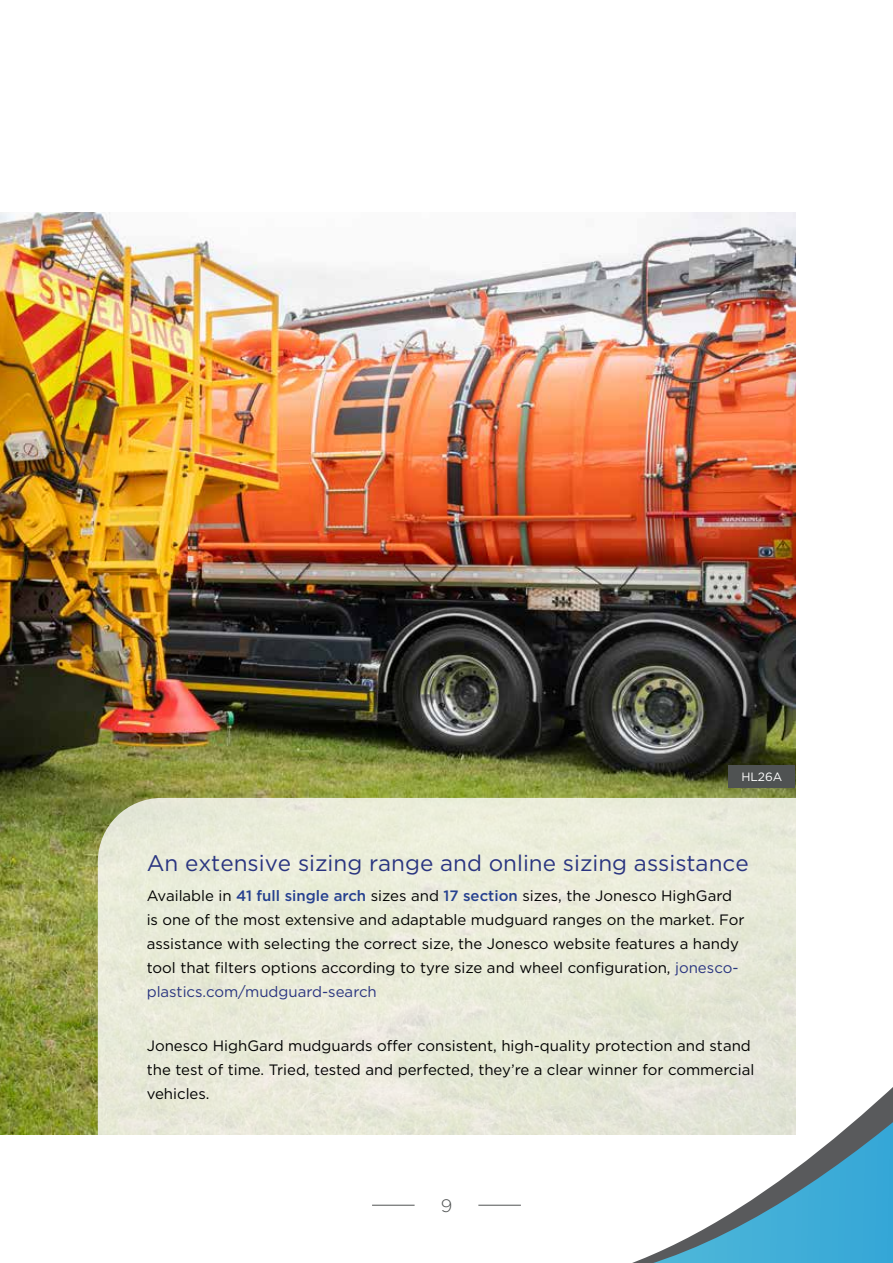
<style>
.page{position:relative;width:893px;height:1263px;background:#fff}
.page>*{position:absolute;margin:0;border:0;box-sizing:border-box;transform-origin:0 0}
.t1{font:22.5px "Gotham";color:#2a3580}
.t2{font:300 18px "Gotham";color:#4f5252}
.t3{font:15px/24px "Gotham";color:#000}
.t4{font:12px "Gotham";color:#fff}
.s1{font-weight:500;color:#25408f}
.s2{color:#2a3580}
</style>
<div class="page">
<svg style="left:632px;top:1094px;width:261px;height:169px"></svg>
<img style="left:0;top:213px;width:795px;height:922px">
<div style="left:728px;top:765px;width:67px;height:22px;background:#4f5252"></div>
<svg style="left:98px;top:798px;width:706px;height:358px;background:#e9eadb"></svg>
<hr style="left:478px;top:1205px;width:43px;height:1px;background:#4f5252">
<hr style="left:372px;top:1205px;width:43px;height:1px;background:#4f5252">
<p class="t4" style="left:741px;top:769px;width:42px">HL26A</p>
<h1 class="t1" style="left:147px;top:849px;width:603px">An extensive sizing range and online sizing assistance</h1>
<p class="t3" style="left:147px;top:884px;width:599px">Available in <span class="s1">41 full single arch</span> sizes and <span class="s1">17 section</span> sizes, the Jonesco HighGard is one of the most extensive and adaptable mudguard ranges on the market. For assistance with selecting the correct size, the Jonesco website features a handy tool that filters options according to tyre size and wheel configuration, <span class="s2">jonesco&shy;plastics.com/mudguard-search</span></p>
<p class="t3" style="left:147px;top:1034px;width:609px">Jonesco HighGard mudguards offer consistent, high-quality protection and stand the test of time. Tried, tested and perfected, they’re a clear winner for commercial vehicles.</p>
<p class="t2" style="left:441px;top:1195px;width:13px">9</p>
</div>
